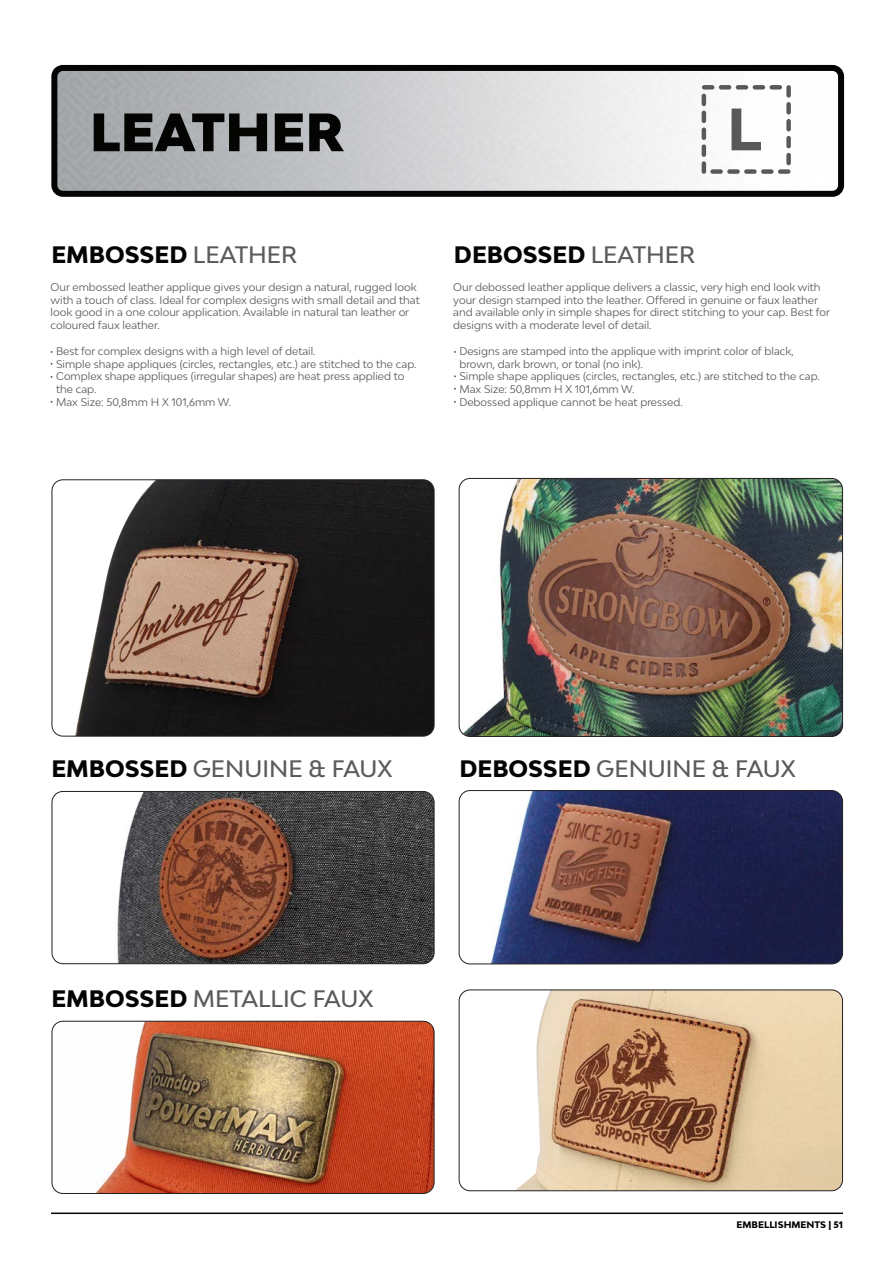
<style>
.page{position:relative;width:893px;height:1263px;background:#fff}
.page>*{position:absolute;margin:0;border:0;box-sizing:border-box;transform-origin:0 0}
.t1{font:900 51px "Bw Modelica";color:#040503}
.t2{font:500 22.5px "Bw Modelica";color:#585a5c}
.t3{font:800 22.5px "Bw Modelica";color:#040503}
.t4{font:10.5px/12.6px "Bw Modelica";color:#57595b}
.t5{font:800 9px "Bw Modelica";color:#000}
.s1{font-weight:500;color:#585a5c}
.s2{font-weight:800;color:#040503}
</style>
<div class="page">
<img style="left:58px;top:72px;width:779px;height:118px">
<img style="left:52px;top:481px;width:381px;height:254px">
<div style="left:52px;top:479px;width:383px;height:258px;border:1px solid #231f20;border-radius:11px"></div>
<img style="left:52px;top:791px;width:381px;height:173px">
<div style="left:52px;top:791px;width:383px;height:173px;border:1px solid #231f20;border-radius:11px"></div>
<img style="left:52px;top:1021px;width:381px;height:172px">
<div style="left:52px;top:1021px;width:383px;height:173px;border:1px solid #231f20;border-radius:11px"></div>
<img style="left:459px;top:478px;width:382px;height:257px">
<div style="left:459px;top:478px;width:384px;height:259px;border:1px solid #231f20;border-radius:11px"></div>
<img style="left:459px;top:790px;width:383px;height:174px">
<div style="left:459px;top:790px;width:384px;height:174px;border:1px solid #231f20;border-radius:11px"></div>
<img style="left:517px;top:991px;width:324px;height:200px">
<div style="left:459px;top:989px;width:384px;height:202px;border:1px solid #231f20;border-radius:11px"></div>
<div style="left:51px;top:65px;width:793px;height:132px;border:6px solid #040503;border-radius:9px"></div>
<hr style="left:51px;top:1212px;width:792px;height:2px;background:#040503">
<div style="left:702px;top:85px;width:12px;height:5px;background:#59595c;border-radius:2px"></div>
<div style="left:719px;top:85px;width:12px;height:5px;background:#59595c;border-radius:2px"></div>
<div style="left:736px;top:85px;width:12px;height:5px;background:#59595c;border-radius:2px"></div>
<div style="left:753px;top:85px;width:12px;height:5px;background:#59595c;border-radius:2px"></div>
<div style="left:770px;top:85px;width:12px;height:5px;background:#59595c;border-radius:2px"></div>
<div style="left:786px;top:85px;width:5px;height:13px;background:#59595c;border-radius:2px"></div>
<hr style="left:702px;top:94px;width:4px;height:12px;background:#59595c;border-radius:2px">
<div style="left:786px;top:102px;width:5px;height:13px;background:#59595c;border-radius:2px"></div>
<hr style="left:702px;top:111px;width:4px;height:12px;background:#59595c;border-radius:2px">
<div style="left:786px;top:119px;width:5px;height:12px;background:#59595c;border-radius:2px"></div>
<hr style="left:702px;top:128px;width:4px;height:12px;background:#59595c;border-radius:2px">
<div style="left:786px;top:136px;width:5px;height:12px;background:#59595c;border-radius:2px"></div>
<hr style="left:702px;top:144px;width:4px;height:13px;background:#59595c;border-radius:2px">
<div style="left:786px;top:153px;width:5px;height:12px;background:#59595c;border-radius:2px"></div>
<hr style="left:702px;top:161px;width:4px;height:13px;background:#59595c;border-radius:2px">
<div style="left:710px;top:169px;width:13px;height:5px;background:#59595c;border-radius:2px"></div>
<div style="left:727px;top:169px;width:13px;height:5px;background:#59595c;border-radius:2px"></div>
<div style="left:744px;top:169px;width:13px;height:5px;background:#59595c;border-radius:2px"></div>
<div style="left:761px;top:169px;width:12px;height:5px;background:#59595c;border-radius:2px"></div>
<div style="left:778px;top:169px;width:12px;height:5px;background:#59595c;border-radius:2px"></div>
<svg style="left:731px;top:109px;width:30px;height:41px"></svg>
<p class="t1" style="left:90px;top:99px;width:256px">LEATHER</p>
<p class="t3" style="left:51px;top:240px;width:247px">EMBOSSED <span class="s1">LEATHER</span></p>
<p class="t3" style="left:454px;top:240px;width:243px">DEBOSSED <span class="s1">LEATHER</span></p>
<p class="t4" style="left:51px;top:280px;width:371px">Our embossed leather applique gives your design a natural, rugged look with a touch of class. Ideal for complex designs with small detail and that look good in a one colour application. Available in natural tan leather or coloured faux leather.</p>
<p class="t4" style="left:453px;top:280px;width:378px">Our debossed leather applique delivers a classic, very high end look with your design stamped into the leather. Offered in genuine or faux leather and available only in simple shapes for direct stitching to your cap. Best for designs with a moderate level of detail.</p>
<p class="t4" style="left:56px;top:345px;width:261px">Best for complex designs with a high level of detail.</p>
<p class="t4" style="left:56px;top:357px;width:362px">Simple shape appliques (circles, rectangles, etc.) are stitched to the cap.</p>
<p class="t4" style="left:56px;top:370px;width:350px">Complex shape appliques (irregular shapes) are heat press applied to the cap.</p>
<p class="t4" style="left:56px;top:395px;width:177px">Max Size: 50,8mm H X 101,6mm W.</p>
<p class="t4" style="left:459px;top:345px;width:336px">Designs are stamped into the applique with imprint color of black, brown, dark brown, or tonal (no ink).</p>
<p class="t4" style="left:459px;top:370px;width:362px">Simple shape appliques (circles, rectangles, etc.) are stitched to the cap.</p>
<p class="t4" style="left:459px;top:383px;width:177px">Max Size: 50,8mm H X 101,6mm W.</p>
<p class="t4" style="left:459px;top:395px;width:225px">Debossed applique cannot be heat pressed.</p>
<p class="t2" style="left:51px;top:754px;width:343px"><span class="s2">EMBOSSED</span> GENUINE &amp; FAUX</p>
<p class="t2" style="left:459px;top:754px;width:338px"><span class="s2">DEBOSSED</span> GENUINE &amp; FAUX</p>
<p class="t2" style="left:51px;top:984px;width:323px"><span class="s2">EMBOSSED</span> METALLIC FAUX</p>
<p class="t5" style="left:737px;top:1219px;width:108px">EMBELLISHMENTS | 51</p>
</div>
